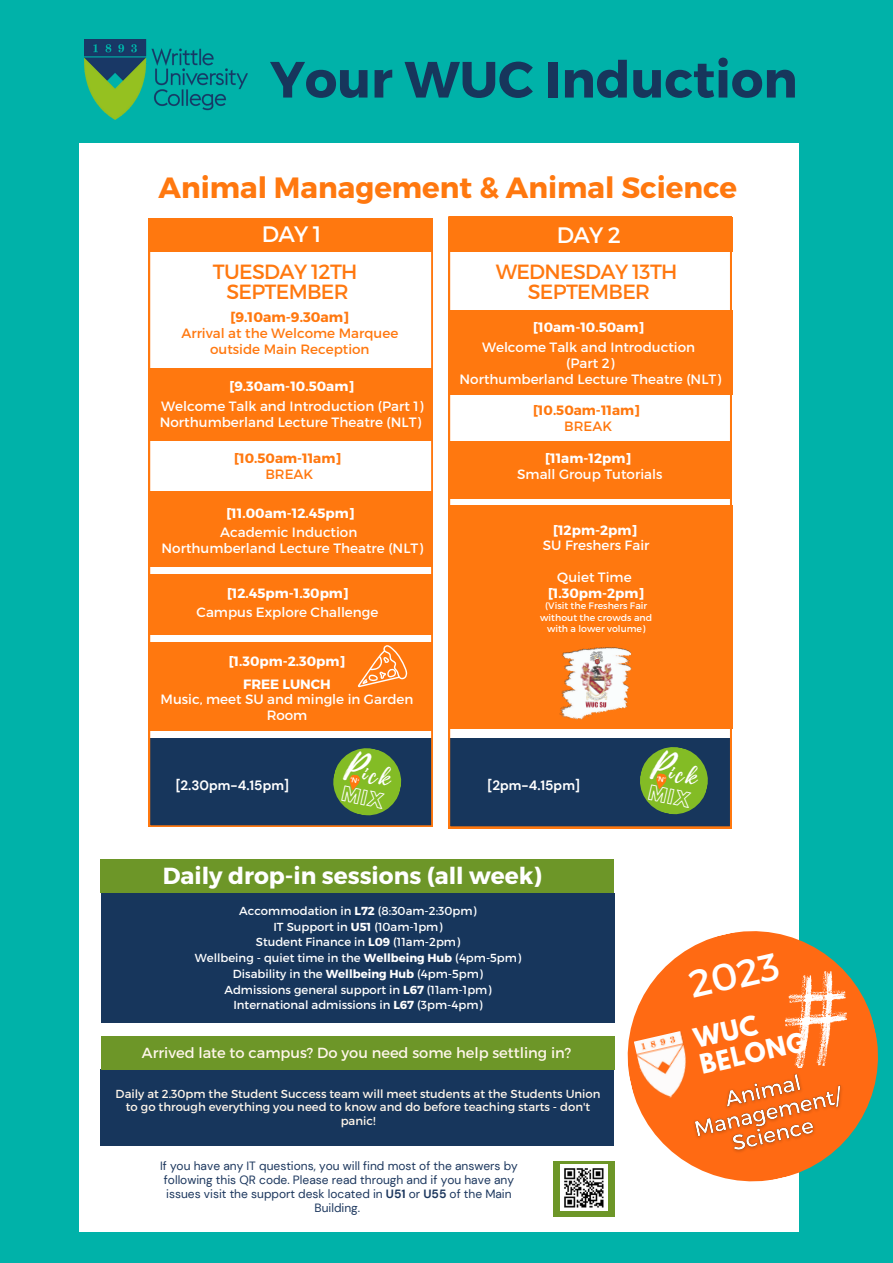
<style>
.page{position:relative;width:893px;height:1263px;background:#00b2a9}
.page>*{position:absolute;margin:0;border:0;box-sizing:border-box;transform-origin:0 0}
.t1{font:700 50.93px "Montserrat";color:#17365c}
.t2{font:38.1px "Montserrat";color:#fff}
.t3{font:700 29.25px "Montserrat";color:#ff780f}
.t4{font:700 23.92px "League Spartan";color:#fff}
.t5{font:700 23.25px "Montserrat";color:#fff}
.t6{font:22.35px "Montserrat";letter-spacing:-.03em;color:#fff}
.t7{font:20.55px "Montserrat";letter-spacing:-.03em;color:#ff780f}
.t8{font:14.62px "Montserrat";color:#fff6ea}
.t9{font:700 13.88px "Montserrat";color:#ff780f}
.t10{font:13.5px/15.8px "Montserrat";color:#fff}
.t11{font:700 13.5px "Montserrat";color:#fff}
.t12{font:13.5px "Montserrat";color:#ff780f}
.t13{font:700 13.5px "Montserrat";color:#ff780f}
.t14{font:700 13.5px "DM Sans";color:#fff}
.t15{font:12px/14.1px "DM Sans";color:#1b365d;text-align:center}
.t16{font:11.62px "Montserrat";color:#fff}
.t17{font:11.62px/13.5px "Montserrat";color:#fff6ea;text-align:center}
.t18{font:9.38px/11.2px "Montserrat";color:#fff;text-align:center}
.s1{font-weight:700}
</style>
<div class="page">
<div style="left:79px;top:143px;width:720px;height:1088px;background:#fff"></div>
<svg style="left:627px;top:931px;width:251px;height:251px;fill:#ff6a13"></svg>
<svg style="left:780px;top:969px;width:72px;height:85px;background:#fc8d4c"></svg>
<img style="left:634px;top:1030px;width:63px;height:72px">
<div style="left:148px;top:218px;width:285px;height:33px;background:#ff780f"></div>
<img style="left:85px;top:40px;width:162px;height:80px">
<img style="left:680px;top:1054px;width:176px;height:115px">
<div style="left:553px;top:1161px;width:61px;height:55px;background:#6d9628"></div>
<img style="left:560px;top:1165px;width:47px;height:46px">
<div style="left:101px;top:893px;width:513px;height:129px;background:#17365c"></div>
<div style="left:100px;top:860px;width:514px;height:33px;background:#6d9628"></div>
<div style="left:100px;top:1069px;width:514px;height:77px;background:#17365c"></div>
<div style="left:101px;top:1036px;width:513px;height:33px;background:#6d9628"></div>
<svg style="left:148px;top:251px;width:285px;height:576px"></svg>
<svg style="left:448px;top:217px;width:283px;height:611px"></svg>
<div style="left:691px;top:1014px;width:68px;height:34px;background:#ff6a13"></div>
<svg style="left:330px;top:745px;width:74px;height:74px;background:#5f8b37"></svg>
<svg style="left:636px;top:744px;width:75px;height:73px;background:#5f8b37"></svg>
<p class="t1" style="left:270px;top:46px;width:529px">Your WUC Induction</p>
<p class="t3" style="left:159px;top:169px;width:580px">Animal Management &amp; Animal Science</p>
<p class="t6" style="left:262px;top:220px;width:61px">DAY 1</p>
<p class="t6" style="left:557px;top:220px;width:66px">DAY 2</p>
<p class="t7" style="left:496px;top:258px;width:183px">WEDNESDAY 13TH</p>
<p class="t7" style="left:528px;top:278px;width:124px">SEPTEMBER</p>
<p class="t7" style="left:213px;top:259px;width:146px">TUESDAY 12TH</p>
<p class="t7" style="left:226px;top:279px;width:124px">SEPTEMBER</p>
<p class="t9" style="left:230px;top:308px;width:120px">[9.10am-9.30am]</p>
<p class="t12" style="left:181px;top:324px;width:218px">Arrival at the Welcome Marquee</p>
<p class="t12" style="left:210px;top:340px;width:161px">outside Main Reception</p>
<p class="t11" style="left:229px;top:377px;width:126px">[9.30am-10.50am]</p>
<p class="t10" style="left:160px;top:398px;width:265px">Welcome Talk and Introduction (Part 1)<br>Northumberland Lecture Theatre (NLT)</p>
<p class="t13" style="left:234px;top:450px;width:109px">[10.50am-11am]</p>
<p class="t12" style="left:265px;top:465px;width:49px">BREAK</p>
<p class="t11" style="left:226px;top:504px;width:130px">[11.00am-12.45pm]</p>
<p class="t10" style="left:220px;top:524px;width:139px">Academic Induction</p>
<p class="t10" style="left:162px;top:539px;width:263px">Northumberland Lecture Theatre (NLT)</p>
<p class="t11" style="left:227px;top:585px;width:123px">[12.45pm-1.30pm]</p>
<p class="t10" style="left:197px;top:604px;width:183px">Campus Explore Challenge</p>
<p class="t11" style="left:229px;top:652px;width:118px">[1.30pm-2.30pm]</p>
<p class="t11" style="left:243px;top:675px;width:89px">FREE LUNCH</p>
<p class="t10" style="left:161px;top:691px;width:254px;line-height:16px;text-align:center">Music, meet SU and mingle in Garden<br>Room</p>
<p class="t11" style="left:533px;top:318px;width:112px">[10am-10.50am]</p>
<p class="t10" style="left:482px;top:339px;width:214px">Welcome Talk and Introduction</p>
<p class="t10" style="left:566px;top:354px;width:50px">(Part 2)</p>
<p class="t10" style="left:459px;top:370px;width:263px">Northumberland Lecture Theatre (NLT)</p>
<p class="t13" style="left:533px;top:402px;width:109px">[10.50am-11am]</p>
<p class="t12" style="left:564px;top:417px;width:49px">BREAK</p>
<p class="t11" style="left:545px;top:450px;width:87px">[11am-12pm]</p>
<p class="t10" style="left:517px;top:466px;width:147px">Small Group Tutorials</p>
<p class="t11" style="left:553px;top:521px;width:86px">[12pm-2pm]</p>
<p class="t10" style="left:543px;top:537px;width:108px">SU Freshers Fair</p>
<p class="t10" style="left:557px;top:568px;width:76px">Quiet Time</p>
<p class="t11" style="left:548px;top:584px;width:98px">[1.30pm-2pm]</p>
<p class="t18" style="left:540px;top:600px;width:113px">(Visit the Freshers Fair without the crowds and with a lower volume)</p>
<p class="t14" style="left:176px;top:776px;width:115px">[2.30pm-4.15pm]</p>
<p class="t14" style="left:487px;top:776px;width:94px">[2pm-4.15pm]</p>
<p class="t5" style="left:163px;top:861px;width:380px">Daily drop-in sessions (all week)</p>
<p class="t16" style="left:239px;top:903px;width:239px">Accommodation in <span class="s1">L72</span> (8:30am-2:30pm)</p>
<p class="t16" style="left:273px;top:919px;width:170px">IT Support in <span class="s1">U51</span> (10am-1pm)</p>
<p class="t16" style="left:256px;top:935px;width:206px">Student Finance in <span class="s1">L09</span> (11am-2pm)</p>
<p class="t16" style="left:195px;top:950px;width:328px">Wellbeing - quiet time in the <span class="s1">Wellbeing Hub</span> (4pm-5pm)</p>
<p class="t16" style="left:233px;top:966px;width:251px">Disability in the <span class="s1">Wellbeing Hub</span> (4pm-5pm)</p>
<p class="t16" style="left:224px;top:982px;width:268px">Admissions general support in <span class="s1">L67</span> (11am-1pm)</p>
<p class="t16" style="left:233px;top:998px;width:250px">International admissions in <span class="s1">L67</span> (3pm-4pm)</p>
<p class="t8" style="left:142px;top:1043px;width:431px">Arrived late to campus? Do you need some help settling in?</p>
<p class="t17" style="left:116px;top:1086px;width:486px">Daily at 2.30pm the Student Success team will meet students at the Students Union to go through everything you need to know and do before teaching starts - don't panic!</p>
<p class="t15" style="left:160px;top:1159px;width:359px">If you have any IT questions, you will find most of the answers by following this QR code. Please read through and if you have any issues visit the support desk located in <span class="s1">U51</span> or <span class="s1">U55</span> of the Main Building.</p>
<p class="t2" style="left:684px;top:961px;width:93px;rotate:-13deg">2023</p>
<p class="t4" style="left:697px;top:1053px;width:110px;rotate:-13deg">BELONG</p>
</div>
